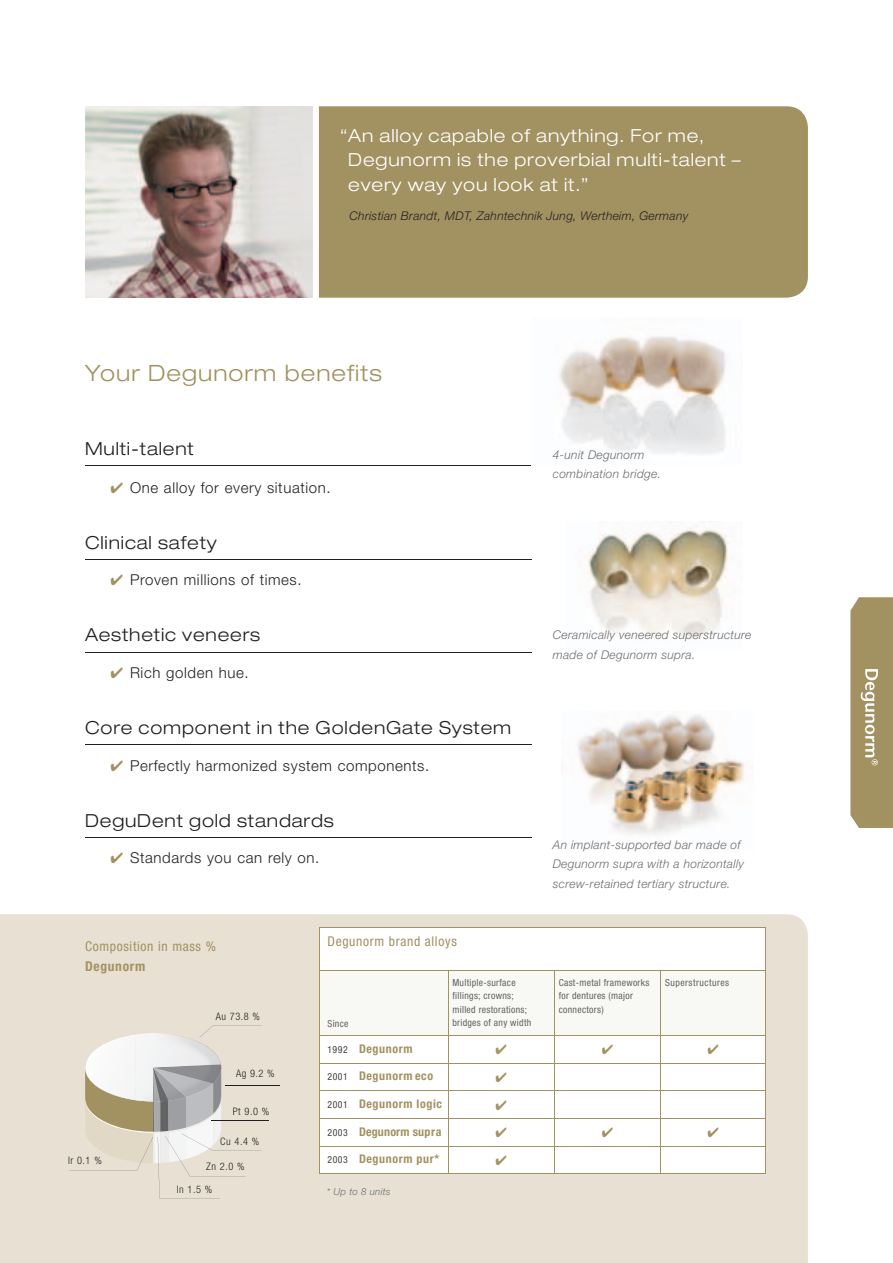
<style>
.page{position:relative;width:893px;height:1263px;background:#fff}
.page>*{position:absolute;margin:0;border:0;box-sizing:border-box;transform-origin:0 0}
.t1{font:300 expanded 22.5px "Helvetica Neue LT Pro";letter-spacing:.045em;color:#a29161}
.t2{font:300 expanded 18px "Helvetica Neue LT Pro";letter-spacing:.045em;color:#231f20}
.t3{font:300 expanded 18px/24.3px "Helvetica Neue LT Pro";letter-spacing:.045em;color:#fff}
.t4{font:300 15px "Helvetica Neue LT Pro";letter-spacing:.04em;color:#231f20}
.t5{font:condensed 13.5px "Helvetica Neue LT Pro";letter-spacing:.05em;color:#a29161}
.t6{font:700 condensed 13.5px "Helvetica Neue LT Pro";letter-spacing:.05em;color:#a29161}
.t7{font:italic 300 12px/19.5px "Helvetica Neue LT Pro";letter-spacing:.025em;color:#6c6d70}
.t8{font:700 condensed 12px "Helvetica Neue LT Pro";letter-spacing:.05em;color:#a29161}
.t9{font:italic 300 12px "Helvetica Neue LT Pro";letter-spacing:.025em;color:#231f20}
.t10{font:700 condensed 12px "Helvetica Neue LT Pro";letter-spacing:.015em;color:#a29161}
.t11{font:300 condensed 10.35px "Helvetica Neue LT Pro";letter-spacing:.05em;color:#231f20}
.t12{font:condensed 9.75px/13.5px "Helvetica Neue LT Pro";letter-spacing:.03em;color:#636366}
.t13{font:condensed 9.75px "Helvetica Neue LT Pro";letter-spacing:.05em;color:#636366}
.t14{font:italic 300 9.75px "Helvetica Neue LT Pro";letter-spacing:.025em;color:#6c6d70}
.s1{color:#a29161}
.s2{font-weight:400;font-size:9.75px;color:#3e3e3f}
</style>
<div class="page">
<div style="left:0;top:914px;width:808px;height:349px;background:#e8e1d3"></div>
<div style="left:319px;top:106px;width:489px;height:192px;background:#a29161"></div>
<hr style="left:85px;top:465px;width:446px;height:1px;background:#231f20">
<hr style="left:85px;top:559px;width:446px;height:1px;background:#231f20">
<hr style="left:85px;top:652px;width:446px;height:1px;background:#231f20">
<hr style="left:85px;top:745px;width:446px;height:1px;background:#231f20">
<hr style="left:85px;top:837px;width:446px;height:1px;background:#231f20">
<img style="left:85px;top:106px;width:228px;height:192px">
<svg style="left:320px;top:929px;width:445px;height:41px"></svg>
<hr style="left:319px;top:928px;width:129px;height:1px;background:#a29161">
<hr style="left:319px;top:928px;width:1px;height:42px;background:#a29161">
<hr style="left:448px;top:928px;width:106px;height:1px;background:#a29161">
<hr style="left:554px;top:928px;width:107px;height:1px;background:#a29161">
<hr style="left:661px;top:928px;width:104px;height:1px;background:#a29161">
<hr style="left:765px;top:928px;width:1px;height:42px;background:#a29161">
<hr style="left:319px;top:1174px;width:129px;height:1px;background:#a29161">
<hr style="left:448px;top:1174px;width:106px;height:1px;background:#a29161">
<hr style="left:554px;top:1174px;width:107px;height:1px;background:#a29161">
<hr style="left:661px;top:1174px;width:104px;height:1px;background:#a29161">
<img style="left:559px;top:335px;width:167px;height:119px">
<img style="left:577px;top:714px;width:168px;height:121px">
<img style="left:587px;top:521px;width:141px;height:118px">
<hr style="left:225px;top:1085px;width:55px;height:1px;background:#231f20">
<svg style="left:69px;top:1025px;width:193px;height:173px"></svg>
<hr style="left:211px;top:1120px;width:58px;height:1px;background:#231f20">
<svg style="left:850px;top:597px;width:43px;height:231px;background:#a8986b"></svg>
<svg style="left:319px;top:970px;width:447px;height:204px"></svg>
<h2 class="t3" style="left:348px;top:123px;width:394px;text-indent:-8px">“ An alloy capable of anything. For me,<br>Degunorm is the proverbial multi-talent – every way you look at it.”</h2>
<p class="t9" style="left:350px;top:208px;width:340px">Christian Brandt, MDT, Zahntechnik Jung, Wertheim, Germany</p>
<h1 class="t1" style="left:85px;top:359px;width:298px">Your Degunorm benefits</h1>
<h2 class="t2" style="left:85px;top:437px;width:110px">Multi-talent</h2>
<p class="t4" style="left:111px;top:478px;width:222px"><span class="s1">✔</span> One alloy for every situation.</p>
<h2 class="t2" style="left:85px;top:531px;width:133px">Clinical safety</h2>
<p class="t4" style="left:111px;top:571px;width:192px"><span class="s1">✔</span> Proven millions of times.</p>
<h2 class="t2" style="left:85px;top:624px;width:177px">Aesthetic veneers</h2>
<p class="t4" style="left:111px;top:663px;width:140px"><span class="s1">✔</span> Rich golden hue.</p>
<h2 class="t2" style="left:85px;top:717px;width:428px">Core component in the GoldenGate System</h2>
<p class="t4" style="left:111px;top:756px;width:320px"><span class="s1">✔</span> Perfectly harmonized system components.</p>
<h2 class="t2" style="left:85px;top:809px;width:250px">DeguDent gold standards</h2>
<p class="t4" style="left:111px;top:849px;width:210px"><span class="s1">✔</span> Standards you can rely on.</p>
<p class="t5" style="left:85px;top:938px;width:132px">Composition in mass %</p>
<p class="t6" style="left:85px;top:958px;width:62px">Degunorm</p>
<p class="t5" style="left:327px;top:934px;width:131px">Degunorm brand alloys</p>
<p class="t7" style="left:553px;top:444px;width:110px">4-unit Degunorm combination bridge.</p>
<p class="t7" style="left:553px;top:625px;width:200px">Ceramically veneered superstructure made of Degunorm supra.</p>
<p class="t7" style="left:553px;top:834px;width:193px">An implant-supported bar made of<br>Degunorm supra with a horizontally screw-retained tertiary structure.</p>
<p class="t11" style="left:68px;top:1154px;width:35px">Ir 0.1 %</p>
<p class="t11" style="left:216px;top:1011px;width:46px">Au 73.8 %</p>
<p class="t11" style="left:236px;top:1068px;width:40px">Ag 9.2 %</p>
<p class="t11" style="left:233px;top:1105px;width:38px">Pt 9.0 %</p>
<p class="t11" style="left:220px;top:1135px;width:40px">Cu 4.4 %</p>
<p class="t11" style="left:206px;top:1161px;width:40px">Zn 2.0 %</p>
<p class="t11" style="left:177px;top:1184px;width:37px">In 1.5 %</p>
<p class="t12" style="left:327px;top:1017px;width:23px">Since</p>
<p class="t8" style="left:327px;top:1041px;width:87px"><span class="s2">1992</span> Degunorm</p>
<p class="t8" style="left:327px;top:1069px;width:107px"><span class="s2">2001</span> Degunorm eco</p>
<p class="t8" style="left:327px;top:1096px;width:116px"><span class="s2">2001</span> Degunorm logic</p>
<p class="t10" style="left:327px;top:1124px;width:115px"><span class="s2">2003</span> Degunorm supra</p>
<p class="t8" style="left:327px;top:1151px;width:113px"><span class="s2">2003</span> Degunorm pur*</p>
<p class="t14" style="left:327px;top:1185px;width:65px">* Up to 8 units</p>
<p class="t12" style="left:452px;top:976px;width:80px">Multiple-surface fillings; crowns; milled restorations; bridges of any width</p>
<p class="t12" style="left:559px;top:976px;width:92px">Cast-metal frameworks for dentures (major connectors)</p>
<p class="t13" style="left:665px;top:977px;width:66px">Superstructures</p>
</div>
